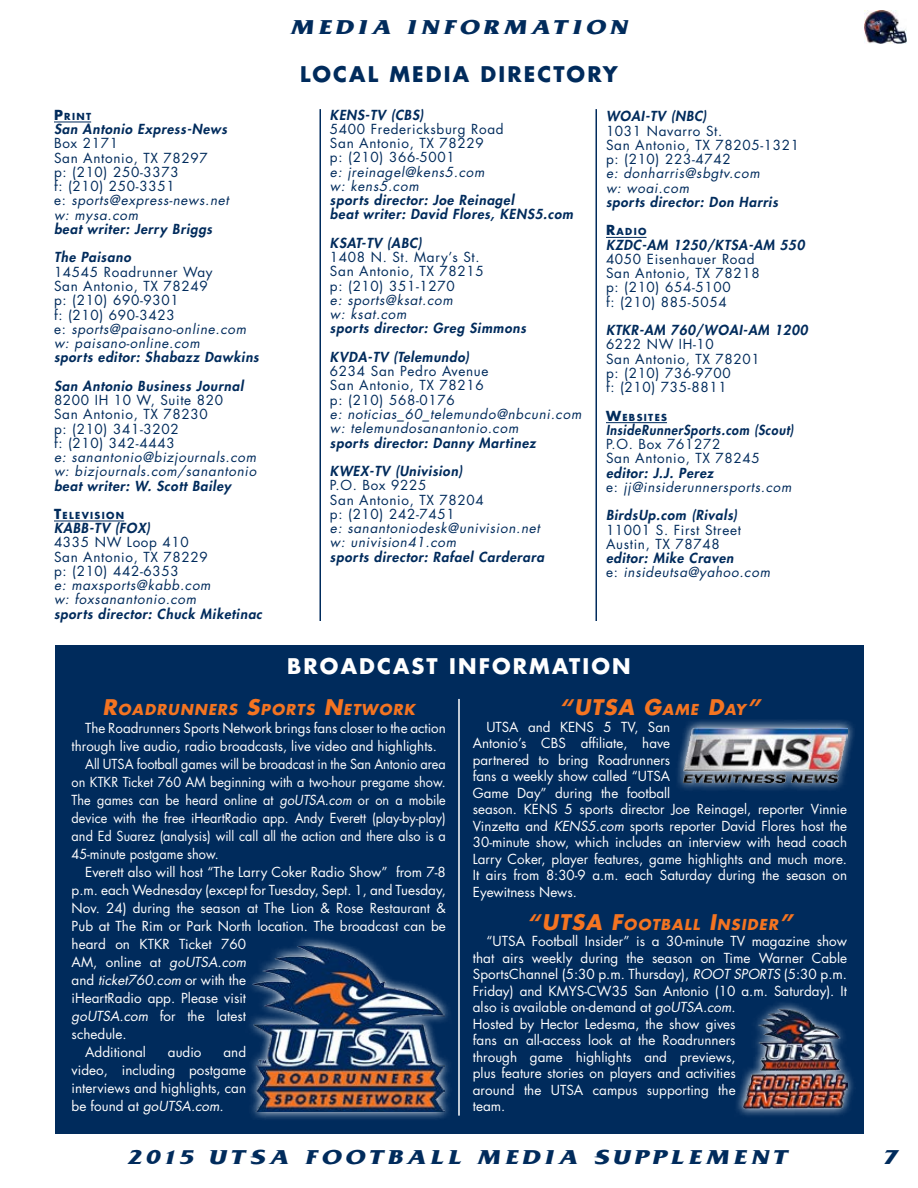
<style>
.page{position:relative;width:918px;height:1188px;background:#fff}
.page>*{position:absolute;margin:0;border:0;box-sizing:border-box;transform-origin:0 0}
.t1{font:700 21px "UTSA";letter-spacing:.2em;color:#002b5c}
.t2{font:700 21px "Futura";letter-spacing:.1em;color:#fff}
.t3{font:700 21px "Futura";letter-spacing:.1em;color:#002b5c}
.t4{font:italic 700 21px "Futura";color:#f47421}
.t5{font:italic 700 14.7px "Futura";letter-spacing:.07em;color:#f47421}
.t6{font:13.5px/16.5px "Futura";color:#fff}
.t7{font:13.5px/14.2px "Futura";letter-spacing:.05em;color:#002b5c}
.t8{font:italic 800 13.5px/14.2px "Futura";letter-spacing:.05em;color:#002b5c}
.t9{font:13.5px "Futura";color:#fff;scale:.94 1}
.t10{font:italic 13.5px/14.2px "Futura";letter-spacing:.05em;color:#002b5c}
.t11{font:italic 800 13.5px/14.2px "Futura";letter-spacing:.05em;color:#002b5c;scale:.93 1}
.t12{font:italic 13.5px "Futura";color:#fff}
.t13{font:700 9.45px "Futura";letter-spacing:.145em;color:#002b5c}
.s1{font-size:13.5px}
.s2{font-weight:800;font-style:italic}
.s3{font-style:italic}
.s4{font-weight:400;font-style:normal}
.s5{font-weight:400}
.s6{font-weight:800}
.s7{font-style:normal}
.s8{font-size:21px}
</style>
<div class="page">
<img style="left:864px;top:11px;width:42px;height:33px">
<div style="left:55px;top:645px;width:809px;height:489px;background:#002b5c"></div>
<hr style="left:54px;top:121px;width:37px;height:1px;background:#002b5c">
<hr style="left:54px;top:520px;width:70px;height:1px;background:#002b5c">
<hr style="left:320px;top:109px;width:1px;height:512px;background:#002b5c">
<hr style="left:606px;top:237px;width:41px;height:1px;background:#002b5c">
<hr style="left:606px;top:422px;width:61px;height:1px;background:#002b5c">
<hr style="left:596px;top:109px;width:1px;height:512px;background:#002b5c">
<hr style="left:458px;top:699px;width:2px;height:417px;background:#fff">
<svg style="left:249px;top:938px;width:201px;height:181px"></svg>
<img style="left:253px;top:946px;width:192px;height:165px">
<svg style="left:678px;top:720px;width:176px;height:70px"></svg>
<img style="left:684px;top:728px;width:163px;height:55px">
<svg style="left:737px;top:1003px;width:116px;height:113px"></svg>
<img style="left:742px;top:1009px;width:105px;height:100px">
<p class="t13" style="left:54px;top:110px;width:39px"><span class="s1">P</span>RINT</p>
<p class="t7" style="left:54px;top:122px;width:176px"><span class="s2">San Antonio Express-News<br></span>Box 2171<br>San Antonio, TX 78297<br>p: (210) 250-3373<br>f: (210) 250-3351<br>e: <span class="s3">sports@express-news.net w: mysa.com<br></span><span class="s2">beat writer: Jerry Briggs</span></p>
<p class="t7" style="left:54px;top:250px;width:206px"><span class="s2">The Paisano<br></span>14545 Roadrunner Way<br>San Antonio, TX 78249<br>p: (210) 690-9301<br>f: (210) 690-3423<br>e: <span class="s3">sports@paisano-online.com w: paisano-online.com<br></span><span class="s2">sports editor: Shabazz Dawkins</span></p>
<p class="t7" style="left:54px;top:379px;width:204px"><span class="s2">San Antonio Business Journal<br></span>8200 IH 10 W, Suite 820<br>San Antonio, TX 78230<br>p: (210) 341-3202<br>f: (210) 342-4443<br><span class="s3">e: sanantonio@bizjournals.com w: bizjournals.com/sanantonio </span><span class="s2">beat writer: W. Scott Bailey</span></p>
<p class="t13" style="left:54px;top:509px;width:72px"><span class="s1">T</span>ELEVISION</p>
<p class="t7" style="left:54px;top:521px;width:210px"><span class="s2">KABB-TV (FOX)<br></span>4335 NW Loop 410<br>San Antonio, TX 78229<br>p: (210) 442-6353<br><span class="s3">e: maxsports@kabb.com<br>w: foxsanantonio.com<br></span><span class="s2">sports director: Chuck Miketinac</span></p>
<p class="t1" style="left:290px;top:15px;width:339px">MEDIA INFORMATION</p>
<p class="t3" style="left:300px;top:59px;width:319px">LOCAL MEDIA DI RECTORY</p>
<p class="t7" style="left:606px;top:109px;width:195px"><span class="s2">WOAI-TV (NBC)<br></span>1031 Navarro St.<br>San Antonio, TX 78205-1321 p: (210) 223-4742<br><span class="s3">e: donharris@sbgtv.com<br>w: woai.com<br></span><span class="s2">sports director: Don Harris</span></p>
<p class="t13" style="left:606px;top:225px;width:42px"><span class="s1">R</span>ADIO</p>
<p class="t7" style="left:606px;top:237px;width:200px"><span class="s2">KZDC-AM 1250/KTSA-AM 550<br></span>4050 Eisenhauer Road<br>San Antonio, TX 78218<br>p: (210) 654-5100<br>f: (210) 885-5054</p>
<p class="t7" style="left:606px;top:323px;width:203px"><span class="s2">KTKR-AM 760/WOAI-AM 1200<br></span>6222 NW IH-10<br>San Antonio, TX 78201<br>p: (210) 736-9700<br>f: (210) 735-8811</p>
<p class="t13" style="left:606px;top:411px;width:62px"><span class="s1">W</span>EBSITES</p>
<p class="t11" style="left:606px;top:423px;width:203px">InsideRunnerSports.com (Scout)<br><span class="s4">P.O. Box 761272<br>San Antonio, TX 78245 </span>editor: J.J. Perez<br><span class="s4">e:</span> <span class="s5">jj@insiderunnersports.com</span></p>
<p class="t8" style="left:606px;top:508px;width:166px">BirdsUp.com (Rivals)<br><span class="s4">11001 S. First Street<br>Austin, TX 78748<br></span>editor: Mike Craven<br><span class="s4">e:</span> <span class="s5">insideutsa@yahoo.com</span></p>
<p class="t8" style="left:330px;top:107px;width:245px">KENS-TV (CBS)<br><span class="s4">5400 Fredericksburg Road<br>San Antonio, TX 78229<br>p: (210) 366-5001<br></span><span class="s5">e: jreinagel@kens5.com<br>w: kens5.com<br></span>sports director: Joe Reinagel<br>beat writer: David Flores, KENS5.com</p>
<p class="t7" style="left:330px;top:236px;width:197px"><span class="s2">KSAT-TV (ABC)<br></span>1408 N. St. Mary’s St.<br>San Antonio, TX 78215<br>p: (210) 351-1270<br><span class="s3">e: sports@ksat.com<br>w: ksat.com<br></span><span class="s2">sports director: Greg Simmons</span></p>
<p class="t10" style="left:330px;top:350px;width:253px"><span class="s6">KVDA-TV (Telemundo)<br></span><span class="s7">6234 San Pedro Avenue<br>San Antonio, TX 78216<br>p: (210) 568-0176<br></span>e: noticias_60_telemundo@nbcuni.com w: telemundosanantonio.com<br><span class="s6">sports director: Danny Martinez</span></p>
<p class="t8" style="left:330px;top:464px;width:216px">KWEX-TV (Univision)<br><span class="s4">P.O. Box 9225<br>San Antonio, TX 78204<br>p: (210) 242-7451<br></span><span class="s5">e: sanantoniodesk@univision.net w: univision41.com<br></span>sports director: Rafael Carderara</p>
<p class="t2" style="left:287px;top:652px;width:106px">BROADCAST</p>
<p class="t2" style="left:449px;top:652px;width:116px">INFORMATI</p>
<p class="t2" style="left:591px;top:652px;width:41px">ON</p>
<p class="t5" style="left:102px;top:700px;width:314px"><span class="s8">R</span>OADRUNNERS <span class="s8">S</span>PORTS <span class="s8">N</span>ETWORK</p>
<p class="t6" style="left:85px;top:720px;width:362px">The Roadrunners Sports Network brings fans closer to the action</p>
<p class="t6" style="left:72px;top:738px;width:367px">through live audio, radio broadcasts, live video and highlights.</p>
<p class="t9" style="left:85px;top:755px;width:385px">All UTSA football games will be broadcast in the San Antonio area</p>
<p class="t9" style="left:72px;top:773px;width:400px">on KTKR Ticket 760 AM beginning with a two-hour pregame show.</p>
<p class="t9" style="left:72px;top:791px;width:400px">The games can be heard online at <span class="s3">goUTSA.com</span> or on a mobile</p>
<p class="t9" style="left:72px;top:809px;width:400px">device with the free iHeartRadio app. Andy Everett (play-by-play)</p>
<p class="t9" style="left:72px;top:827px;width:400px">and Ed Suarez (analysis) will call all the action and there also is a</p>
<p class="t9" style="left:72px;top:845px;width:158px">45-minute postgame show.</p>
<p class="t6" style="left:85px;top:864px;width:362px">Everett also will host “The Larry Coker Radio Show” from 7-8</p>
<p class="t6" style="left:72px;top:882px;width:376px">p.m. each Wednesday (except for Tuesday, Sept. 1, and Tuesday,</p>
<p class="t6" style="left:72px;top:900px;width:376px">Nov. 24) during the season at The Lion &amp; Rose Restaurant &amp;</p>
<p class="t6" style="left:72px;top:918px;width:376px">Pub at The Rim or Park North location. The broadcast can be</p>
<p class="t6" style="left:72px;top:936px;width:176px">heard on KTKR Ticket 760</p>
<p class="t6" style="left:72px;top:954px;width:176px">AM, online at <span class="s3">goUTSA.com</span></p>
<p class="t12" style="left:72px;top:971px;width:176px"><span class="s7">and</span> ticket760.com <span class="s7">or with the</span></p>
<p class="t6" style="left:72px;top:990px;width:176px">iHeartRadio app. Please visit</p>
<p class="t6" style="left:72px;top:1008px;width:176px"><span class="s3">goUTSA.com</span> for the latest</p>
<p class="t6" style="left:72px;top:1026px;width:56px">schedule.</p>
<p class="t6" style="left:85px;top:1044px;width:62px">Additional</p>
<p class="t6" style="left:168px;top:1044px;width:35px">audio</p>
<p class="t6" style="left:72px;top:1043px;width:176px;line-height:18px;text-align:justify;text-indent:152px">and video, including postgame interviews and highlights, can be found at <span class="s3">goUTSA.com.</span></p>
<p class="t4" style="left:560px;top:693px;width:30px">“UTSA</p>
<p class="t5" style="left:644px;top:700px;width:118px"><span class="s8">G</span>AME <span class="s8">D</span>AY<span class="s8">”</span></p>
<p class="t6" style="left:473px;top:718px;width:376px;text-indent:13px">UTSA and KENS 5 TV, San<br>Antonio’s CBS affiliate, have<br>partnered to bring Roadrunners<br>fans a weekly show called “UTSA<br>Game Day” during the football<br>season. KENS 5 sports director Joe Reinagel, reporter Vinnie Vinzetta and <span class="s3">KENS5.com</span> sports reporter David Flores host the 30-minute show, which includes an interview with head coach Larry Coker, player features, game highlights and much more.<br>It airs from 8:30-9 a.m. each Saturday during the season on Eyewitness News.</p>
<p class="t4" style="left:528px;top:907px;width:30px">“UTSA</p>
<p class="t5" style="left:611px;top:914px;width:183px"><span class="s8">F</span>OOTBALL <span class="s8">I</span>NSIDER<span class="s8">”</span></p>
<p class="t6" style="left:473px;top:933px;width:376px;text-indent:14px">“UTSA Football Insider” is a 30-minute TV magazine show that airs weekly during the season on Time Warner Cable SportsChannel (5:30 p.m. Thursday), <span class="s3">ROOT SPORTS</span> (5:30 p.m.<br>Friday) and KMYS-CW35 San Antonio (10 a.m. Saturday). It also is available on-demand at <span class="s3">goUTSA.com</span>.<br>Hosted by Hector Ledesma, the show gives<br>fans an all-access look at the Roadrunners<br>through game highlights and previews,<br>plus feature stories on players and activities<br>around the UTSA campus supporting the<br>team.</p>
<h1 class="t1" style="left:127px;top:1145px;width:662px">2015 UTSA FOOTBALL MEDIA SUPPLEMENT</h1>
<p class="t1" style="left:883px;top:1145px;width:16px">7</p>
</div>
